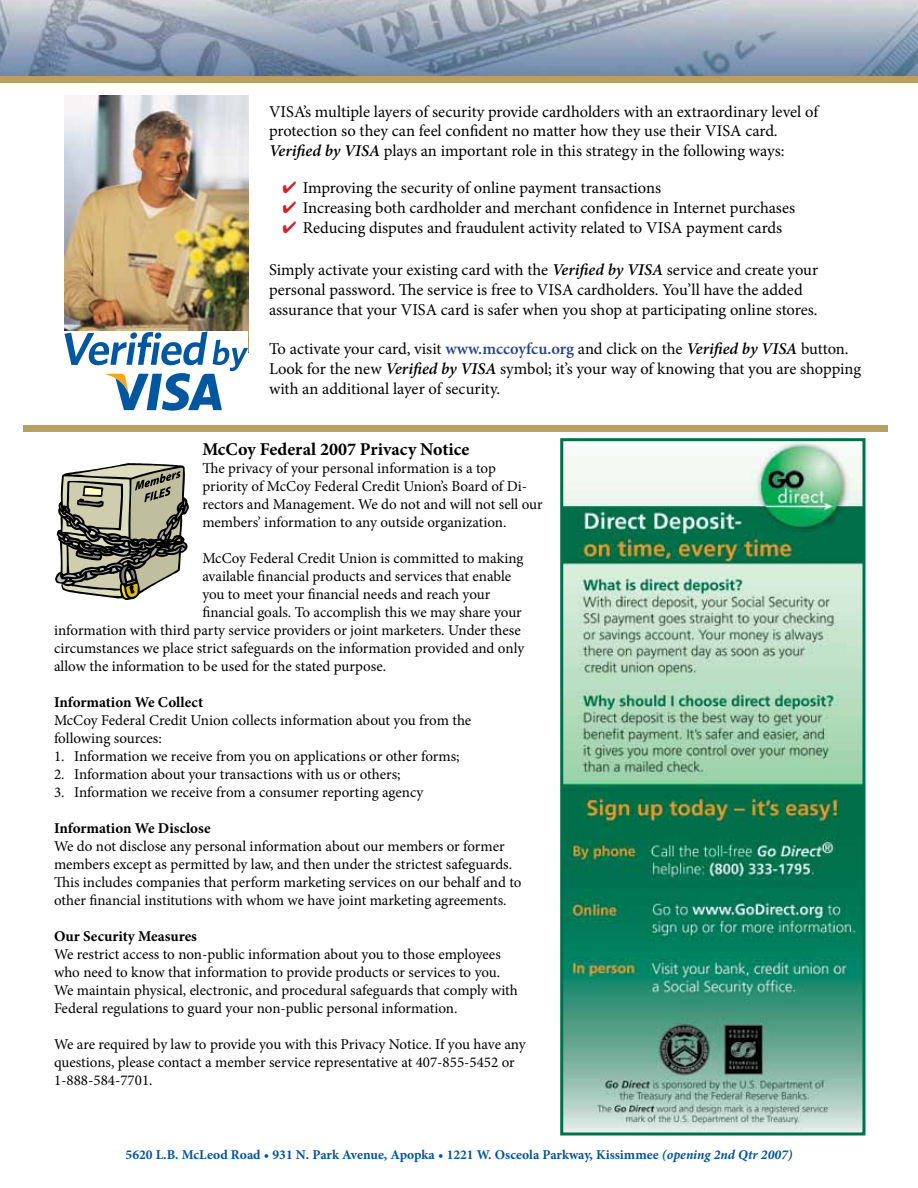
<style>
.page{position:relative;width:918px;height:1188px;background:#fff}
.page>*{position:absolute;margin:0;border:0;box-sizing:border-box;transform-origin:0 0}
.t1{font:700 18px "Minion Pro";color:#000}
.t2{font:16.5px/19.8px "Minion Pro";letter-spacing:-.005em;color:#000}
.t3{font:15px/18px "Minion Pro";letter-spacing:-.005em;color:#000}
.t4{font:700 15px "Minion Pro";color:#000}
.t5{font:700 13.5px "Minion Pro";color:#00539f}
.s1{font-weight:600;font-style:italic}
.s2{color:#d2232a}
.s3{font-weight:600;color:#25408f}
.s4{font-style:italic}
</style>
<div class="page">
<img style="left:0;top:0;width:918px;height:83px">
<img style="left:564px;top:442px;width:298px;height:690px">
<div style="left:560px;top:438px;width:306px;height:698px;border:3px solid #00704a"></div>
<img style="left:64px;top:96px;width:184px;height:236px">
<svg style="left:65px;top:332px;width:183px;height:79px"></svg>
<div style="left:24px;top:425px;width:864px;height:7px;background:#b89f62"></div>
<svg style="left:55px;top:463px;width:134px;height:137px"></svg>
<p class="t2" style="left:269px;top:102px;width:551px">VISA’s multiple layers of security provide cardholders with an extraordinary level of protection so they can feel confident no matter how they use their VISA card.<br><span class="s1">Verified by VISA</span> plays an important role in this strategy in the following ways:</p>
<p class="t2" style="left:283px;top:178px;width:380px"><span class="s2">✔</span> Improving the security of online payment transactions</p>
<p class="t2" style="left:283px;top:198px;width:514px"><span class="s2">✔</span> Increasing both cardholder and merchant confidence in Internet purchases</p>
<p class="t2" style="left:283px;top:218px;width:501px"><span class="s2">✔</span> Reducing disputes and fraudulent activity related to VISA payment cards</p>
<p class="t2" style="left:269px;top:260px;width:551px">Simply activate your existing card with the <span class="s1">Verified by VISA</span> service and create your personal password. The service is free to VISA cardholders. You’ll have the added assurance that your VISA card is safer when you shop at participating online stores.</p>
<p class="t2" style="left:269px;top:339px;width:594px">To activate your card, visit <span class="s3">www.mccoyfcu.org</span> and click on the <span class="s1">Verified by VISA</span> button.<br>Look for the new <span class="s1">Verified by VISA</span> symbol; it’s your way of knowing that you are shopping with an additional layer of security.</p>
<p class="t1" style="left:202px;top:436px;width:269px">McCoy Federal 2007 Privacy Notice</p>
<p class="t3" style="left:202px;top:459px;width:342px">The privacy of your personal information is a top priority of McCoy Federal Credit Union’s Board of Di&shy;rectors and Management. We do not and will not sell our members’ information to any outside organization.</p>
<p class="t3" style="left:202px;top:549px;width:323px">McCoy Federal Credit Union is committed to making</p>
<p class="t3" style="left:202px;top:567px;width:310px">available financial products and services that enable</p>
<p class="t3" style="left:202px;top:585px;width:290px">you to meet your financial needs and reach your</p>
<p class="t3" style="left:202px;top:603px;width:321px">financial goals. To accomplish this we may share your</p>
<p class="t3" style="left:54px;top:621px;width:468px">information with third party service providers or joint marketers. Under these</p>
<p class="t3" style="left:54px;top:639px;width:472px">circumstances we place strict safeguards on the information provided and only</p>
<p class="t3" style="left:54px;top:657px;width:334px">allow the information to be used for the stated purpose.</p>
<p class="t4" style="left:54px;top:691px;width:151px">Information We Collect</p>
<p class="t3" style="left:54px;top:711px;width:419px">McCoy Federal Credit Union collects information about you from the following sources:</p>
<p class="t3" style="left:54px;top:747px;width:407px">1. Information we receive from you on applications or other forms;</p>
<p class="t3" style="left:54px;top:765px;width:348px">2. Information about your transactions with us or others;</p>
<p class="t3" style="left:54px;top:783px;width:371px">3. Information we receive from a consumer reporting agency</p>
<p class="t4" style="left:54px;top:817px;width:158px">Information We Disclose</p>
<p class="t3" style="left:54px;top:837px;width:469px">We do not disclose any personal information about our members or former members except as permitted by law, and then under the strictest safeguards.<br>This includes companies that perform marketing services on our behalf and to other financial institutions with whom we have joint marketing agreements.</p>
<p class="t4" style="left:54px;top:925px;width:145px">Our Security Measures</p>
<p class="t3" style="left:54px;top:945px;width:465px">We restrict access to non-public information about you to those employees who need to know that information to provide products or services to you.<br>We maintain physical, electronic, and procedural safeguards that comply with Federal regulations to guard your non-public personal information.</p>
<p class="t3" style="left:54px;top:1035px;width:473px">We are required by law to provide you with this Privacy Notice. If you have any questions, please contact a member service representative at 407-855-5452 or<br>1-888-584-7701.</p>
<p class="t5" style="left:126px;top:1145px;width:668px">5620 L.B. McLeod Road • 931 N. Park Avenue, Apopka • 1221 W. Osceola Parkway, Kissimmee <span class="s4">(opening 2nd Qtr 2007)</span></p>
</div>
